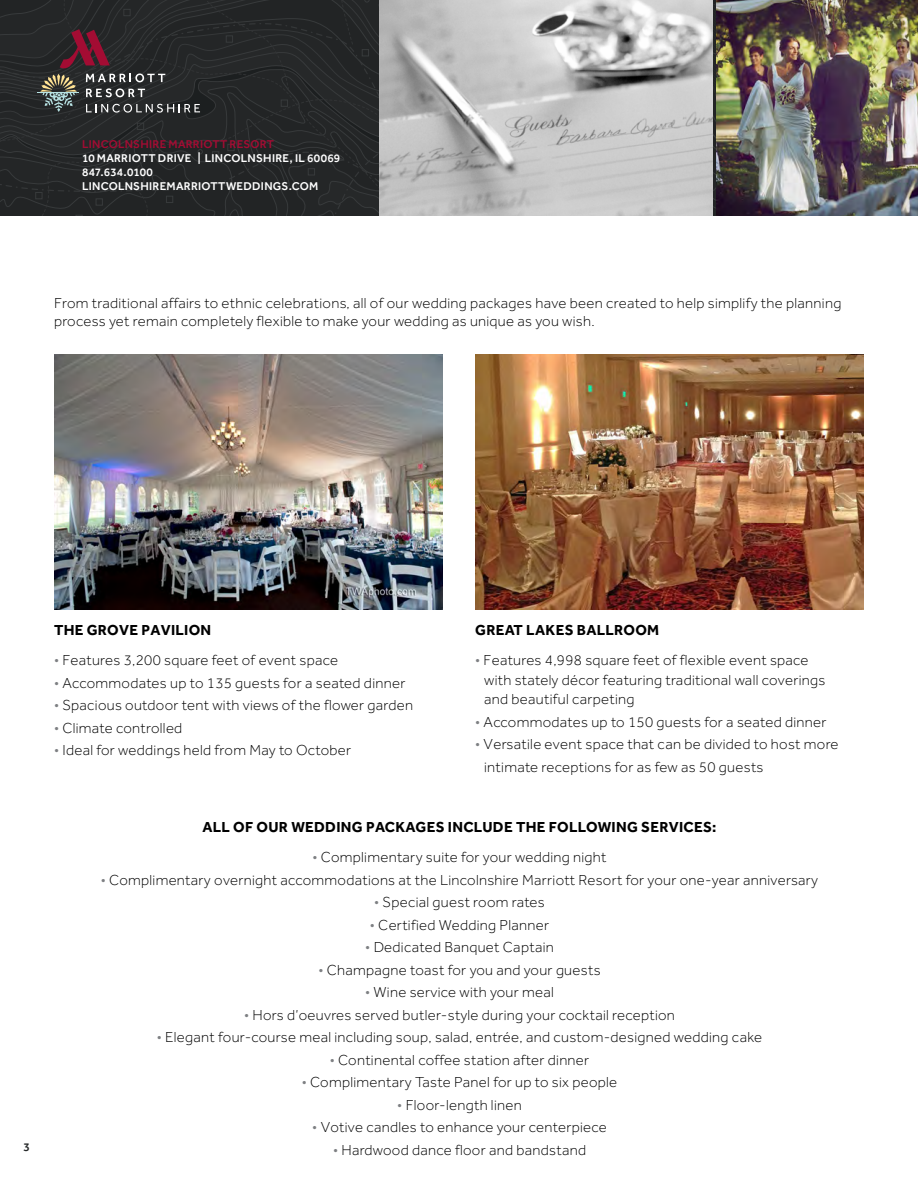
<style>
.page{position:relative;width:918px;height:1188px;background:#fff}
.page>*{position:absolute;margin:0;border:0;box-sizing:border-box;transform-origin:0 0}
.t1{font:300 15px/19.5px "Effra";letter-spacing:.02em;color:#000}
.t2{font:700 15px "Effra";letter-spacing:.02em;color:#000}
.t3{font:500 12px "Effra";color:#252829}
.t4{font:500 11.7px/14px "Effra";letter-spacing:.02em;color:#fff}
.t5{font:500 11.7px "Effra";letter-spacing:.025em;color:#a30c33}
.s1{color:#7e8083}
</style>
<div class="page">
<svg style="left:0;top:0;width:717px;height:216px;background:#292a2b"></svg>
<hr style="left:38px;top:92px;width:41px;height:1px;background:#b7e2e3">
<img style="left:379px;top:0;width:333px;height:216px">
<img style="left:717px;top:0;width:201px;height:216px">
<img style="left:54px;top:354px;width:389px;height:255px">
<img style="left:475px;top:354px;width:389px;height:255px">
<p class="t5" style="left:82px;top:137px;width:194px">LINCOLNSHIRE MARRIOTT RESORT</p>
<p class="t4" style="left:82px;top:151px;width:260px">10 MARRIOTT DRIVE | LINCOLNSHIRE, IL 60069<br>847.634.0100<br>LINCOLNSHIREMARRIOTTWEDDINGS.COM</p>
<p class="t1" style="left:54px;top:294px;width:789px;line-height:18px">From traditional affairs to ethnic celebrations, all of our wedding packages have been created to help simplify the planning process yet remain completely flexible to make your wedding as unique as you wish.</p>
<p class="t3" style="left:23px;top:1140px;width:8px">3</p>
<p class="t2" style="left:54px;top:621px;width:159px">THE GROVE PAVILION</p>
<p class="t1" style="left:54px;top:651px;width:286px"><span class="s1">•</span> Features 3,200 square feet of event space</p>
<p class="t1" style="left:54px;top:673px;width:353px"><span class="s1">•</span> Accommodates up to 135 guests for a seated dinner</p>
<p class="t1" style="left:54px;top:696px;width:361px"><span class="s1">•</span> Spacious outdoor tent with views of the flower garden</p>
<p class="t1" style="left:54px;top:718px;width:130px"><span class="s1">•</span> Climate controlled</p>
<p class="t1" style="left:54px;top:741px;width:299px"><span class="s1">•</span> Ideal for weddings held from May to October</p>
<p class="t2" style="left:475px;top:621px;width:186px">GREAT LAKES BALLROOM</p>
<p class="t1" style="left:484px;top:651px;width:343px;text-indent:-9px"><span class="s1">•</span> Features 4,998 square feet of flexible event space with stately décor featuring traditional wall coverings and beautiful carpeting</p>
<p class="t1" style="left:475px;top:712px;width:353px"><span class="s1">•</span> Accommodates up to 150 guests for a seated dinner</p>
<p class="t1" style="left:484px;top:733px;width:356px;line-height:22.5px;text-indent:-9px"><span class="s1">•</span> Versatile event space that can be divided to host more intimate receptions for as few as 50 guests</p>
<p class="t2" style="left:203px;top:818px;width:516px">ALL OF OUR WEDDING PACKAGES INCLUDE THE FOLLOWING SERVICES:</p>
<p class="t1" style="left:313px;top:847px;width:295px"><span class="s1">•</span> Complimentary suite for your wedding night</p>
<p class="t1" style="left:101px;top:870px;width:719px"><span class="s1">•</span> Complimentary overnight accommodations at the Lincolnshire Marriott Resort for your one-year anniversary</p>
<p class="t1" style="left:374px;top:892px;width:172px"><span class="s1">•</span> Special guest room rates</p>
<p class="t1" style="left:370px;top:915px;width:181px"><span class="s1">•</span> Certified Wedding Planner</p>
<p class="t1" style="left:365px;top:937px;width:190px"><span class="s1">•</span> Dedicated Banquet Captain</p>
<p class="t1" style="left:318px;top:960px;width:284px"><span class="s1">•</span> Champagne toast for you and your guests</p>
<p class="t1" style="left:365px;top:982px;width:190px"><span class="s1">•</span> Wine service with your meal</p>
<p class="t1" style="left:244px;top:1005px;width:432px"><span class="s1">•</span> Hors d’oeuvres served butler-style during your cocktail reception</p>
<p class="t1" style="left:157px;top:1027px;width:607px"><span class="s1">•</span> Elegant four-course meal including soup, salad, entrée, and custom-designed wedding cake</p>
<p class="t1" style="left:330px;top:1050px;width:261px"><span class="s1">•</span> Continental coffee station after dinner</p>
<p class="t1" style="left:302px;top:1072px;width:317px"><span class="s1">•</span> Complimentary Taste Panel for up to six people</p>
<p class="t1" style="left:397px;top:1095px;width:126px"><span class="s1">•</span> Floor-length linen</p>
<p class="t1" style="left:312px;top:1117px;width:296px"><span class="s1">•</span> Votive candles to enhance your centerpiece</p>
<p class="t1" style="left:333px;top:1140px;width:255px"><span class="s1">•</span> Hardwood dance floor and bandstand</p>
</div>
